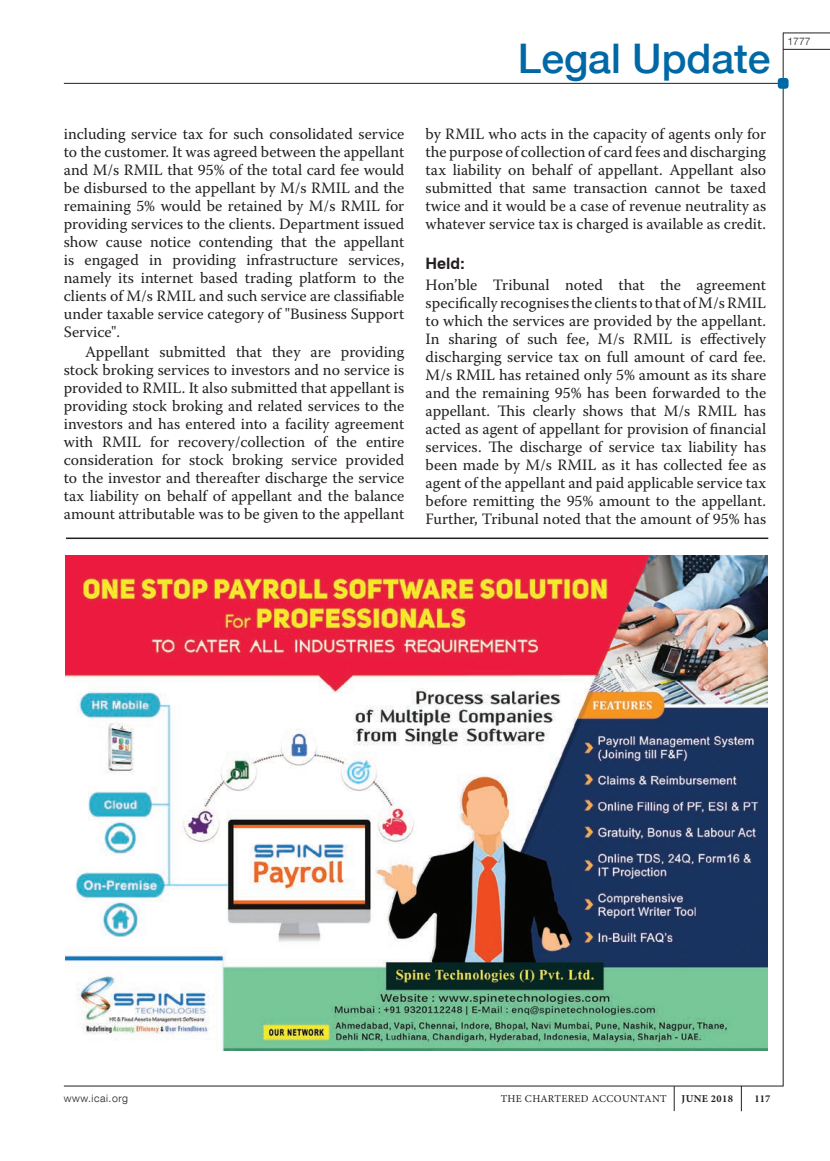
<style>
.page{position:relative;width:830px;height:1161px;background:#fff}
.page>*{position:absolute;margin:0;border:0;box-sizing:border-box;transform-origin:0 0}
.t1{font:500 40.8px "Helvetica Neue LT Com";color:#0068a5}
.t2{font:15.75px/18px "Warnock Pro";color:#231f20;text-align:justify}
.t3{font:700 15.75px "Swiss 721 BT";color:#231f20}
.t4{font:10.5px "Minion Pro";letter-spacing:.035em;color:#231f20}
.t5{font:300 10.5px "Helvetica Neue LT Com";letter-spacing:.05em;color:#231f20}
.t6{font:700 10.5px "Minion Pro";letter-spacing:.035em;color:#231f20}
</style>
<div class="page">
<hr style="left:782px;top:33px;width:47px;height:1px;background:#231f20">
<hr style="left:782px;top:33px;width:1px;height:1053px;background:#231f20">
<hr style="left:782px;top:49px;width:47px;height:1px;background:#231f20">
<hr style="left:64px;top:83px;width:718px;height:1px;background:#231f20">
<div style="left:777px;top:78px;width:11px;height:11px;background:#0068a5;border-radius:3px"></div>
<hr style="left:64px;top:1086px;width:719px;height:1px;background:#231f20">
<svg style="left:740px;top:1086px;width:1px;height:25px"></svg>
<svg style="left:673px;top:1086px;width:1px;height:25px"></svg>
<hr style="left:66px;top:537px;width:701px;height:2px;background:#231f20">
<img style="left:65px;top:556px;width:702px;height:494px">
<p class="t2" style="left:64px;top:125px;width:342px">including service tax for such consolidated service to the customer. It was agreed between the appellant and M/s RMIL that 95% of the total card fee would be disbursed to the appellant by M/s RMIL and the remaining 5% would be retained by M/s RMIL for providing services to the clients. Department issued show cause notice contending that the appellant is engaged in providing infrastructure services, namely its internet based trading platform to the clients of M/s RMIL and such service are classifiable under taxable service category of "Business Support Service".</p>
<p class="t2" style="left:64px;top:343px;width:342px;text-indent:21px">Appellant submitted that they are providing stock broking services to investors and no service is provided to RMIL. It also submitted that appellant is providing stock broking and related services to the investors and has entered into a facility agreement with RMIL for recovery/collection of the entire consideration for stock broking service provided to the investor and thereafter discharge the service tax liability on behalf of appellant and the balance amount attributable was to be given to the appellant</p>
<h1 class="t1" style="left:517px;top:34px;width:254px">Legal Update</h1>
<p class="t5" style="left:787px;top:35px;width:25px">1777</p>
<p class="t2" style="left:425px;top:125px;width:342px">by RMIL who acts in the capacity of agents only for the purpose of collection of card fees and discharging tax liability on behalf of appellant. Appellant also submitted that same transaction cannot be taxed twice and it would be a case of revenue neutrality as whatever service tax is charged is available as credit.</p>
<p class="t3" style="left:425px;top:253px;width:41px">Held:</p>
<p class="t2" style="left:425px;top:275px;width:342px">Hon’ble Tribunal noted that the agreement specifically recognises the clients to that of M/s RMIL to which the services are provided by the appellant.<br>In sharing of such fee, M/s RMIL is effectively discharging service tax on full amount of card fee.<br>M/s RMIL has retained only 5% amount as its share and the remaining 95% has been forwarded to the appellant. This clearly shows that M/s RMIL has acted as agent of appellant for provision of financial services. The discharge of service tax liability has been made by M/s RMIL as it has collected fee as agent of the appellant and paid applicable service tax before remitting the 95% amount to the appellant.<br>Further, Tribunal noted that the amount of 95% has</p>
<p class="t5" style="left:64px;top:1092px;width:66px">www.icai.org</p>
<p class="t4" style="left:500px;top:1092px;width:167px">THE CHARTERED ACCOUNTANT</p>
<p class="t6" style="left:681px;top:1091px;width:53px">JUNE 2018</p>
<p class="t6" style="left:754px;top:1091px;width:17px">117</p>
</div>
